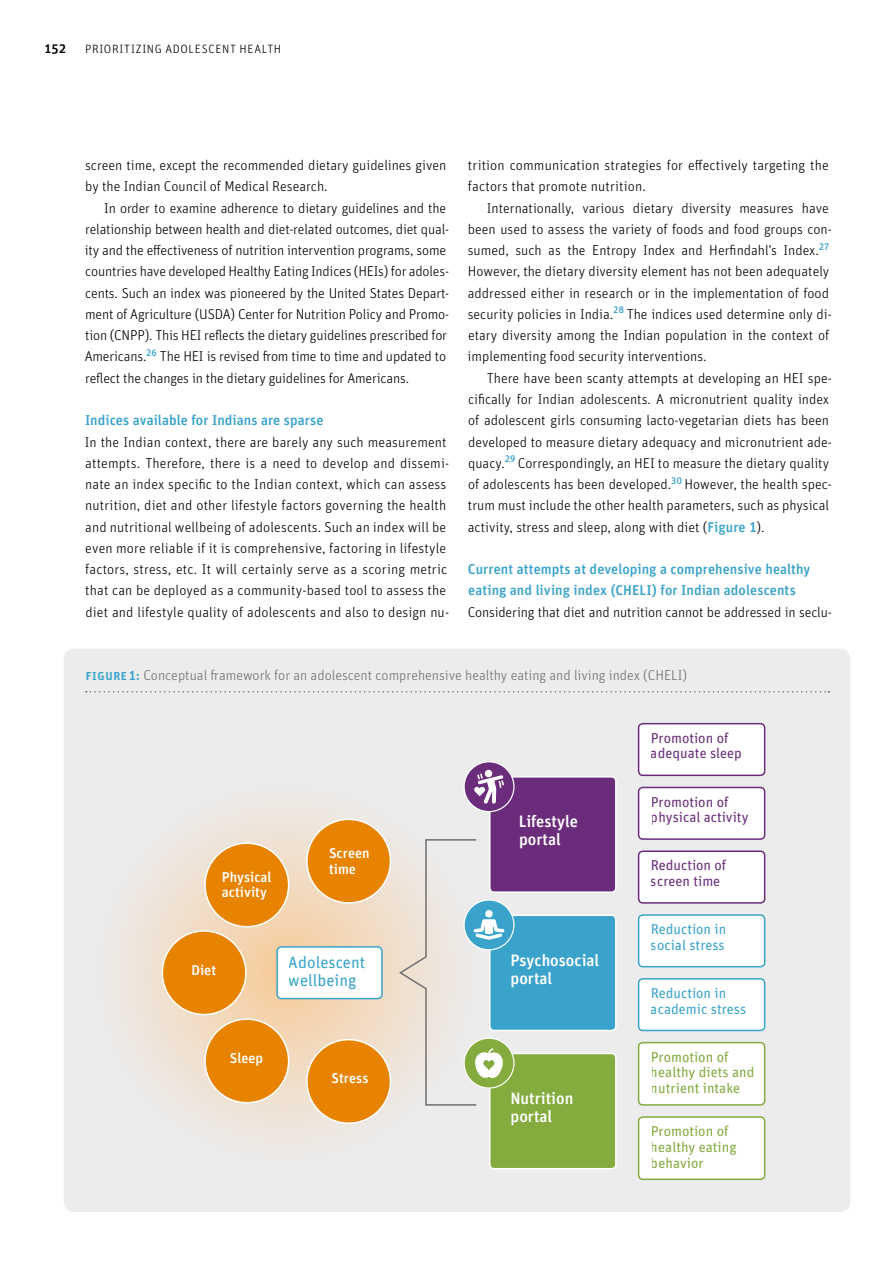
<style>
.page{position:relative;width:893px;height:1263px;background:#fff}
.page>*{position:absolute;margin:0;border:0;box-sizing:border-box;transform-origin:0 0}
.t1{font:500 16.5px/18px "Unit Pro";color:#fff}
.t2{font:16.5px/18px "Unit Pro";color:#3aa3cb}
.t3{font:300 14.25px/21.3px "Unit Pro";color:#000}
.t4{font:500 14.25px/21.3px "Unit Pro";letter-spacing:.005em;color:#3aa3cb}
.t5{font:300 14.25px "Unit Pro";color:#706f6f}
.t6{font:14.25px/15.8px "Unit Pro";color:#6b2d7b}
.t7{font:14.25px/15.8px "Unit Pro";color:#83ab3e}
.t8{font:14.25px/15.8px "Unit Pro";color:#3aa3cb}
.t9{font:500 14.25px/15.8px "Unit Pro";color:#fff}
.t10{font:500 13.5px "Unit Pro";color:#000}
.t11{font:300 12px "Unit Pro";letter-spacing:.055em;color:#000}
.s1{font-weight:500;color:#3aa3cb}
</style>
<div class="page">
<div style="left:64px;top:648px;width:786px;height:564px;background:#ececec;border-radius:11px"></div>
<svg style="left:91px;top:779px;width:387px;height:387px"></svg>
<svg style="left:86px;top:691px;width:743px;height:1px"></svg>
<div style="left:639px;top:724px;width:126px;height:51px;background:#fff;border-radius:4px"></div>
<div style="left:638px;top:723px;width:127px;height:53px;border:2px solid #6b2d7b;border-radius:4px"></div>
<div style="left:639px;top:787px;width:126px;height:52px;background:#fff;border-radius:4px"></div>
<div style="left:638px;top:787px;width:127px;height:53px;border:2px solid #6b2d7b;border-radius:4px"></div>
<div style="left:490px;top:777px;width:126px;height:115px;background:#6b2d7b;border-radius:4px"></div>
<div style="left:489px;top:776px;width:128px;height:117px;border:2px solid #fff;border-radius:4px"></div>
<div style="left:490px;top:915px;width:126px;height:115px;background:#3aa3cb;border-radius:4px"></div>
<div style="left:489px;top:914px;width:128px;height:117px;border:2px solid #fff;border-radius:4px"></div>
<div style="left:490px;top:1053px;width:126px;height:116px;background:#83ab3e;border-radius:4px"></div>
<div style="left:489px;top:1053px;width:128px;height:116px;border:2px solid #fff;border-radius:4px"></div>
<div style="left:639px;top:851px;width:126px;height:52px;background:#fff;border-radius:4px"></div>
<div style="left:638px;top:850px;width:127px;height:54px;border:2px solid #6b2d7b;border-radius:4px"></div>
<div style="left:639px;top:915px;width:126px;height:52px;background:#fff;border-radius:4px"></div>
<div style="left:638px;top:914px;width:127px;height:53px;border:2px solid #3aa3cb;border-radius:4px"></div>
<div style="left:277px;top:947px;width:105px;height:51px;background:#fff;border-radius:4px"></div>
<div style="left:276px;top:946px;width:107px;height:53px;border:2px solid #3aa3cb;border-radius:4px"></div>
<div style="left:639px;top:1042px;width:126px;height:63px;background:#fff;border-radius:4px"></div>
<div style="left:638px;top:1042px;width:127px;height:64px;border:2px solid #83ab3e;border-radius:4px"></div>
<div style="left:639px;top:979px;width:126px;height:51px;background:#fff;border-radius:4px"></div>
<div style="left:638px;top:978px;width:127px;height:53px;border:2px solid #3aa3cb;border-radius:4px"></div>
<div style="left:639px;top:1117px;width:126px;height:62px;background:#fff;border-radius:4px"></div>
<div style="left:638px;top:1116px;width:127px;height:64px;border:2px solid #83ab3e;border-radius:4px"></div>
<div style="left:205px;top:843px;width:84px;height:84px;background:#e88300;border-radius:50%"></div>
<div style="left:204px;top:842px;width:85px;height:85px;border:2px solid #fff;border-radius:50%"></div>
<div style="left:307px;top:819px;width:83px;height:84px;background:#e88300;border-radius:50%"></div>
<div style="left:306px;top:819px;width:85px;height:85px;border:2px solid #fff;border-radius:50%"></div>
<div style="left:162px;top:931px;width:84px;height:83px;background:#e88300;border-radius:50%"></div>
<div style="left:162px;top:930px;width:85px;height:85px;border:2px solid #fff;border-radius:50%"></div>
<div style="left:205px;top:1019px;width:84px;height:84px;background:#e88300;border-radius:50%"></div>
<div style="left:204px;top:1018px;width:85px;height:85px;border:2px solid #fff;border-radius:50%"></div>
<div style="left:307px;top:1040px;width:83px;height:83px;background:#e88300;border-radius:50%"></div>
<div style="left:306px;top:1039px;width:85px;height:85px;border:2px solid #fff;border-radius:50%"></div>
<div style="left:464px;top:762px;width:50px;height:50px;background:#6b2d7b;border-radius:50%"></div>
<div style="left:463px;top:761px;width:51px;height:51px;border:1px solid #fff;border-radius:50%"></div>
<div style="left:485px;top:770px;width:7px;height:7px;background:#fff;border-radius:50%"></div>
<svg style="left:474px;top:773px;width:30px;height:30px"></svg>
<svg style="left:464px;top:900px;width:50px;height:50px"></svg>
<svg style="left:464px;top:1038px;width:50px;height:50px"></svg>
<svg style="left:398px;top:838px;width:106px;height:268px"></svg>
<p class="t10" style="left:45px;top:39px;width:23px">152</p>
<p class="t11" style="left:85px;top:41px;width:198px">PRIORITIZING ADOLESCENT HEALTH</p>
<p class="t3" style="left:85px;top:154px;width:363px">screen time, except the recommended dietary guidelines given by the Indian Council of Medical Research.</p>
<p class="t3" style="left:85px;top:197px;width:366px;text-indent:20px">In order to examine adherence to dietary guidelines and the relationship between health and diet-related outcomes, diet qual&shy;ity and the effectiveness of nutrition intervention programs, some countries have developed Healthy Eating Indices (HEIs) for adoles&shy;cents. Such an index was pioneered by the United States Depart&shy;ment of Agriculture (USDA) Center for Nutrition Policy and Promo&shy;tion (CNPP). This HEI reflects the dietary guidelines prescribed for Americans.<sup>26</sup> The HEI is revised from time to time and updated to reflect the changes in the dietary guidelines for Americans.</p>
<p class="t4" style="left:85px;top:409px;width:240px">Indices available for Indians are sparse</p>
<p class="t3" style="left:85px;top:431px;width:366px">In the Indian context, there are barely any such measurement attempts. Therefore, there is a need to develop and dissemi&shy;nate an index specific to the Indian context, which can assess nutrition, diet and other lifestyle factors governing the health and nutritional wellbeing of adolescents. Such an index will be even more reliable if it is comprehensive, factoring in lifestyle factors, stress, etc. It will certainly serve as a scoring metric that can be deployed as a community-based tool to assess the diet and lifestyle quality of adolescents and also to design nu-</p>
<p class="t3" style="left:468px;top:154px;width:362px">trition communication strategies for effectively targeting the factors that promote nutrition.</p>
<p class="t3" style="left:468px;top:197px;width:366px;text-indent:19px">Internationally, various dietary diversity measures have been used to assess the variety of foods and food groups con&shy;sumed, such as the Entropy Index and Herfindahl’s Index.<sup>27<br></sup>However, the dietary diversity element has not been adequately addressed either in research or in the implementation of food security policies in India.<sup>28</sup> The indices used determine only di&shy;etary diversity among the Indian population in the context of implementing food security interventions.</p>
<p class="t3" style="left:468px;top:367px;width:366px;text-indent:19px">There have been scanty attempts at developing an HEI spe&shy;cifically for Indian adolescents. A micronutrient quality index of adolescent girls consuming lacto-vegetarian diets has been developed to measure dietary adequacy and micronutrient ade&shy;quacy.<sup>29</sup> Correspondingly, an HEI to measure the dietary quality of adolescents has been developed.<sup>30</sup> However, the health spec&shy;trum must include the other health parameters, such as physical activity, stress and sleep, along with diet (<span class="s1">Figure 1</span>).</p>
<p class="t4" style="left:468px;top:558px;width:344px">Current attempts at developing a comprehensive healthy eating and living index (CHELI) for Indian adolescents</p>
<p class="t3" style="left:468px;top:601px;width:366px">Considering that diet and nutrition cannot be addressed in seclu-</p>
<p class="t5" style="left:86px;top:666px;width:603px"><span class="s1">figure 1:</span> Conceptual framework for an adolescent comprehensive healthy eating and living index (CHELI)</p>
<p class="t9" style="left:222px;top:868px;width:51px">Physical activity</p>
<p class="t9" style="left:329px;top:844px;width:42px">Screen time</p>
<p class="t9" style="left:191px;top:961px;width:26px">Diet</p>
<p class="t2" style="left:289px;top:952px;width:78px">Adolescent wellbeing</p>
<p class="t9" style="left:230px;top:1049px;width:35px">Sleep</p>
<p class="t9" style="left:332px;top:1070px;width:38px">Stress</p>
<p class="t1" style="left:519px;top:812px;width:61px">Lifestyle portal</p>
<p class="t1" style="left:510px;top:950px;width:90px">Psychosocial portal</p>
<p class="t1" style="left:510px;top:1088px;width:64px">Nutrition portal</p>
<p class="t6" style="left:651px;top:729px;width:93px">Promotion of adequate sleep</p>
<p class="t6" style="left:651px;top:793px;width:99px">Promotion of physical activity</p>
<p class="t6" style="left:651px;top:857px;width:77px">Reduction of screen time</p>
<p class="t8" style="left:651px;top:920px;width:77px">Reduction in social stress</p>
<p class="t8" style="left:651px;top:984px;width:97px">Reduction in academic stress</p>
<p class="t7" style="left:651px;top:1048px;width:105px">Promotion of healthy diets and nutrient intake</p>
<p class="t7" style="left:651px;top:1122px;width:87px">Promotion of healthy eating behavior</p>
</div>
